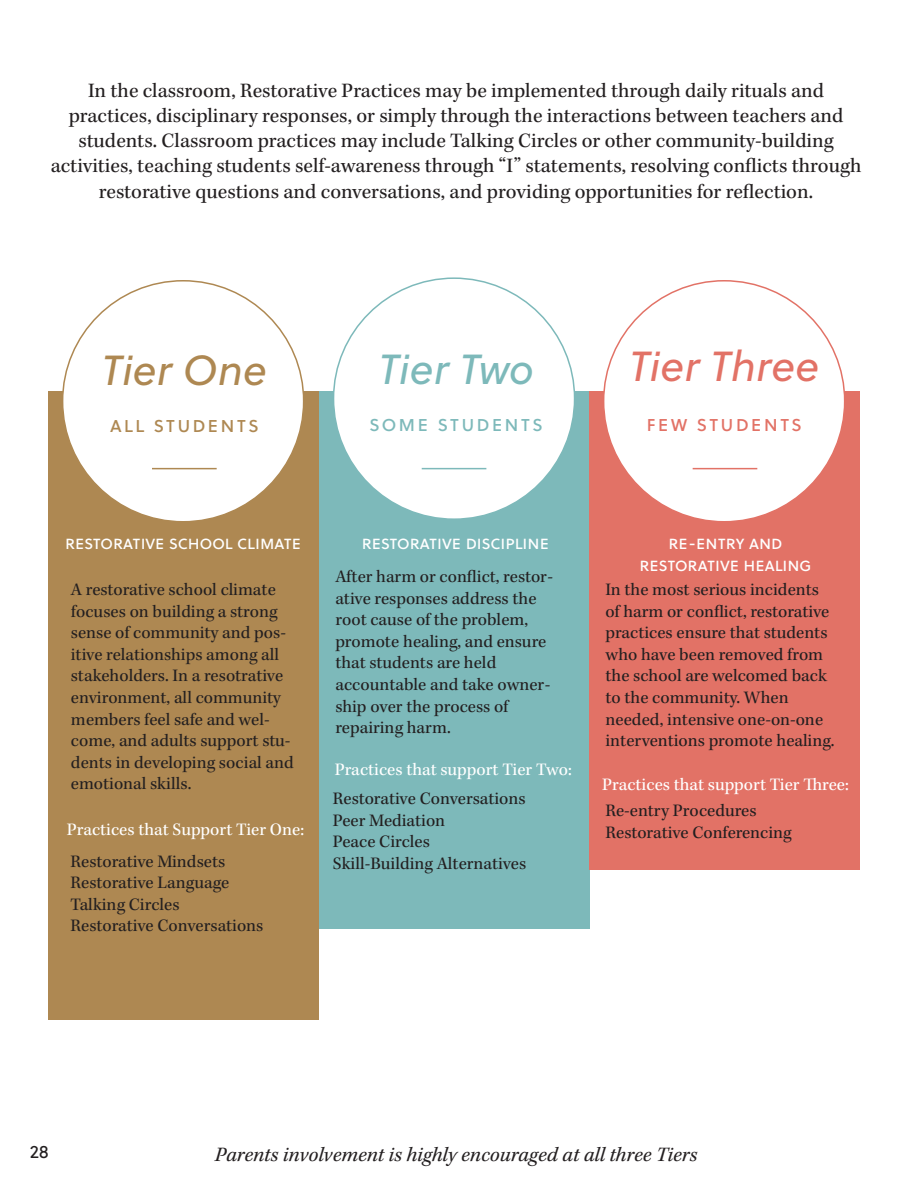
<style>
.page{position:relative;width:918px;height:1188px;background:#fff}
.page>*{position:absolute;margin:0;border:0;box-sizing:border-box;transform-origin:0 0}
.t1{font:italic 42px "Soleil";color:#e27266}
.t2{font:italic 42px "Soleil";color:#ae8852}
.t3{font:italic 42px "Soleil";color:#7db9ba}
.t4{font:21px/25.2px "Kepler Std";color:#231f20;text-align:center}
.t5{font:italic 21px "Kepler Std";letter-spacing:-.005em;color:#231f20}
.t6{font:21px "Soleil";letter-spacing:.1em;color:#7db9ba}
.t7{font:21px "Soleil";letter-spacing:.1em;color:#ae8852}
.t8{font:21px "Soleil";letter-spacing:.1em;color:#e27266}
.t9{font:18px/21.6px "Kepler Std";color:#231f20}
.t10{font:18px "Kepler Std";color:#fff}
.t11{font:18px "Soleil";color:#fff}
.t12{font:18px "Soleil";color:#231f20}
</style>
<div class="page">
<div style="left:48px;top:391px;width:271px;height:629px;background:#ae8852"></div>
<div style="left:319px;top:391px;width:271px;height:537px;background:#7db9ba"></div>
<div style="left:590px;top:391px;width:270px;height:479px;background:#e27266"></div>
<div style="left:63px;top:281px;width:241px;height:241px;background:#fff;border-radius:50%"></div>
<div style="left:604px;top:281px;width:241px;height:241px;background:#fff;border-radius:50%"></div>
<div style="left:334px;top:278px;width:241px;height:241px;background:#fff;border-radius:50%"></div>
<hr style="left:152px;top:468px;width:65px;height:1px;background:#ae8852">
<hr style="left:422px;top:468px;width:64px;height:1px;background:#7db9ba">
<hr style="left:693px;top:468px;width:64px;height:1px;background:#e27266">
<p class="t4" style="left:88px;top:78px;width:737px">In the classroom, Restorative Practices may be implemented through daily rituals and</p>
<p class="t4" style="left:69px;top:104px;width:776px">practices, disciplinary responses, or simply through the interactions between teachers and students. Classroom practices may include Talking Circles or other community-building</p>
<p class="t4" style="left:51px;top:154px;width:812px">activities, teaching students self-awareness through “I” statements, resolving conflicts through</p>
<p class="t4" style="left:99px;top:179px;width:716px">restorative questions and conversations, and providing opportunities for reflection.</p>
<p class="t2" style="left:102px;top:340px;width:167px">Tier One</p>
<p class="t7" style="left:110px;top:409px;width:150px">all students</p>
<p class="t3" style="left:378px;top:339px;width:157px">Tier Two</p>
<p class="t6" style="left:369px;top:408px;width:175px">some students</p>
<p class="t1" style="left:629px;top:336px;width:192px">Tier Three</p>
<p class="t8" style="left:646px;top:408px;width:157px">few students</p>
<p class="t11" style="left:65px;top:530px;width:238px">restorative school climate</p>
<p class="t11" style="left:362px;top:530px;width:189px">restorative discipline</p>
<p class="t11" style="left:669px;top:530px;width:115px">re-entry and</p>
<p class="t11" style="left:640px;top:552px;width:173px">restorative healing</p>
<p class="t9" style="left:71px;top:579px;width:224px">A restorative school climate focuses on building a strong sense of community and pos&shy;itive relationships among all stakeholders. In a resotrative environment, all community members feel safe and wel&shy;come, and adults support stu&shy;dents in developing social and emotional skills.</p>
<p class="t10" style="left:67px;top:819px;width:239px">Practices that Support Tier One:</p>
<p class="t9" style="left:71px;top:851px;width:156px">Restorative Mindsets</p>
<p class="t9" style="left:71px;top:873px;width:160px">Restorative Language</p>
<p class="t9" style="left:71px;top:894px;width:111px">Talking Circles</p>
<p class="t9" style="left:71px;top:916px;width:194px">Restorative Conversations</p>
<p class="t9" style="left:335px;top:566px;width:219px">After harm or conflict, restor&shy;ative responses address the root cause of the problem,</p>
<p class="t9" style="left:335px;top:631px;width:212px">promote healing, and ensure that students are held</p>
<p class="t9" style="left:335px;top:674px;width:216px">accountable and take owner&shy;ship over the process of</p>
<p class="t9" style="left:335px;top:718px;width:117px">repairing harm.</p>
<p class="t10" style="left:335px;top:759px;width:239px">Practices that support Tier Two:</p>
<p class="t9" style="left:333px;top:788px;width:194px">Restorative Conversations</p>
<p class="t9" style="left:333px;top:810px;width:114px">Peer Mediation</p>
<p class="t9" style="left:333px;top:832px;width:99px">Peace Circles</p>
<p class="t9" style="left:333px;top:853px;width:195px">Skill-Building Alternatives</p>
<p class="t9" style="left:605px;top:579px;width:231px">In the most serious incidents of harm or conflict, restorative practices ensure that students who have been removed from the school are welcomed back to the community. When needed, intensive one-on-one interventions promote healing.</p>
<p class="t10" style="left:602px;top:774px;width:248px">Practices that support Tier Three:</p>
<p class="t9" style="left:605px;top:801px;width:153px">Re-entry Procedures</p>
<p class="t9" style="left:605px;top:822px;width:188px">Restorative Conferencing</p>
<p class="t12" style="left:30px;top:1139px;width:21px">28</p>
<p class="t5" style="left:215px;top:1142px;width:484px">Parents involvement is highly encouraged at all three Tiers</p>
</div>
